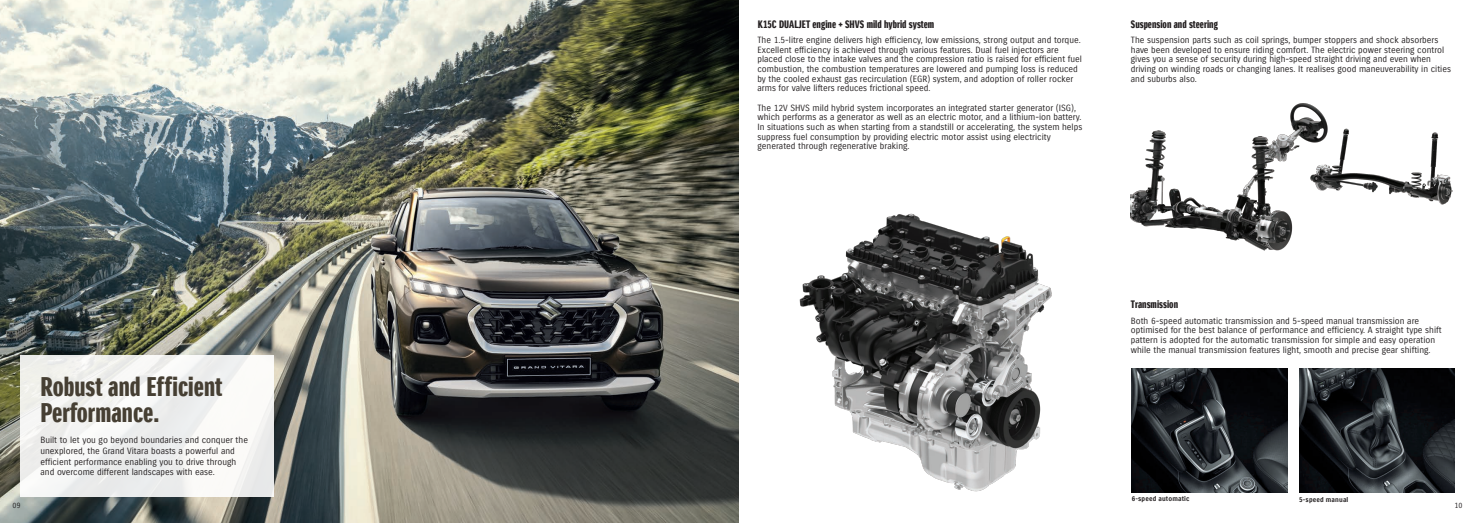
<style>
.page{position:relative;width:1476px;height:523px;background:#fff}
.page>*{position:absolute;margin:0;border:0;box-sizing:border-box;transform-origin:0 0}
.t1{font:26.25px/26.2px "Suzuki PRO Headline";color:#463f33}
.t2{font:10.5px "Suzuki PRO Headline";color:#231f20}
.t3{font:8.75px/9.6px "Suzuki PRO Regular";color:#231f20}
.t4{font:7.44px "Suzuki PRO Regular";color:#231f20}
.t5{font:6.74px "Suzuki PRO Bold";letter-spacing:.02em;color:#231f20;scale:.96 1}
</style>
<div class="page">
<img style="left:0;top:0;width:1455px;height:522px">
<img style="left:794px;top:200px;width:269px;height:302px">
<img style="left:1299px;top:368px;width:156px;height:124px">
<img style="left:1132px;top:368px;width:155px;height:124px">
<img style="left:1131px;top:90px;width:324px;height:183px">
<h1 class="t1" style="left:40px;top:373px;width:183px">Robust and Efficient<br>Performance.</h1>
<p class="t3" style="left:40px;top:434px;width:209px;line-height:10.8px">Built to let you go beyond boundaries and conquer the unexplored, the Grand Vitara boasts a powerful and efficient performance enabling you to drive through and overcome different landscapes with ease.</p>
<p class="t2" style="left:758px;top:18px;width:178px">K15C DUALJET engine + SHVS mild hybrid system</p>
<p class="t3" style="left:757px;top:35px;width:326px">The 1.5-litre engine delivers high efficiency, low emissions, strong output and torque.<br>Excellent efficiency is achieved through various features. Dual fuel injectors are placed close to the intake valves and the compression ratio is raised for efficient fuel combustion, the combustion temperatures are lowered and pumping loss is reduced by the cooled exhaust gas recirculation (EGR) system, and adoption of roller rocker arms for valve lifters reduces frictional speed.</p>
<p class="t3" style="left:757px;top:103px;width:326px">The 12V SHVS mild hybrid system incorporates an integrated starter generator (ISG), which performs as a generator as well as an electric motor, and a lithium-ion battery.<br>In situations such as when starting from a standstill or accelerating, the system helps suppress fuel consumption by providing electric motor assist using electricity generated through regenerative braking.</p>
<p class="t2" style="left:1131px;top:18px;width:89px">Suspension and steering</p>
<p class="t3" style="left:1131px;top:35px;width:322px">The suspension parts such as coil springs, bumper stoppers and shock absorbers have been developed to ensure riding comfort. The electric power steering control gives you a sense of security during high-speed straight driving and even when driving on winding roads or changing lanes. It realises good maneuverability in cities and suburbs also.</p>
<p class="t2" style="left:1131px;top:298px;width:49px">Transmission</p>
<p class="t3" style="left:1131px;top:315px;width:312px">Both 6-speed automatic transmission and 5-speed manual transmission are optimised for the best balance of performance and efficiency. A straight type shift pattern is adopted for the automatic transmission for simple and easy operation while the manual transmission features light, smooth and precise gear shifting.</p>
<p class="t5" style="left:1132px;top:494px;width:62px">6-speed automatic</p>
<p class="t5" style="left:1299px;top:494px;width:53px">5-speed manual</p>
<p class="t4" style="left:13px;top:500px;width:10px">09</p>
<p class="t4" style="left:1454px;top:500px;width:10px">10</p>
</div>
